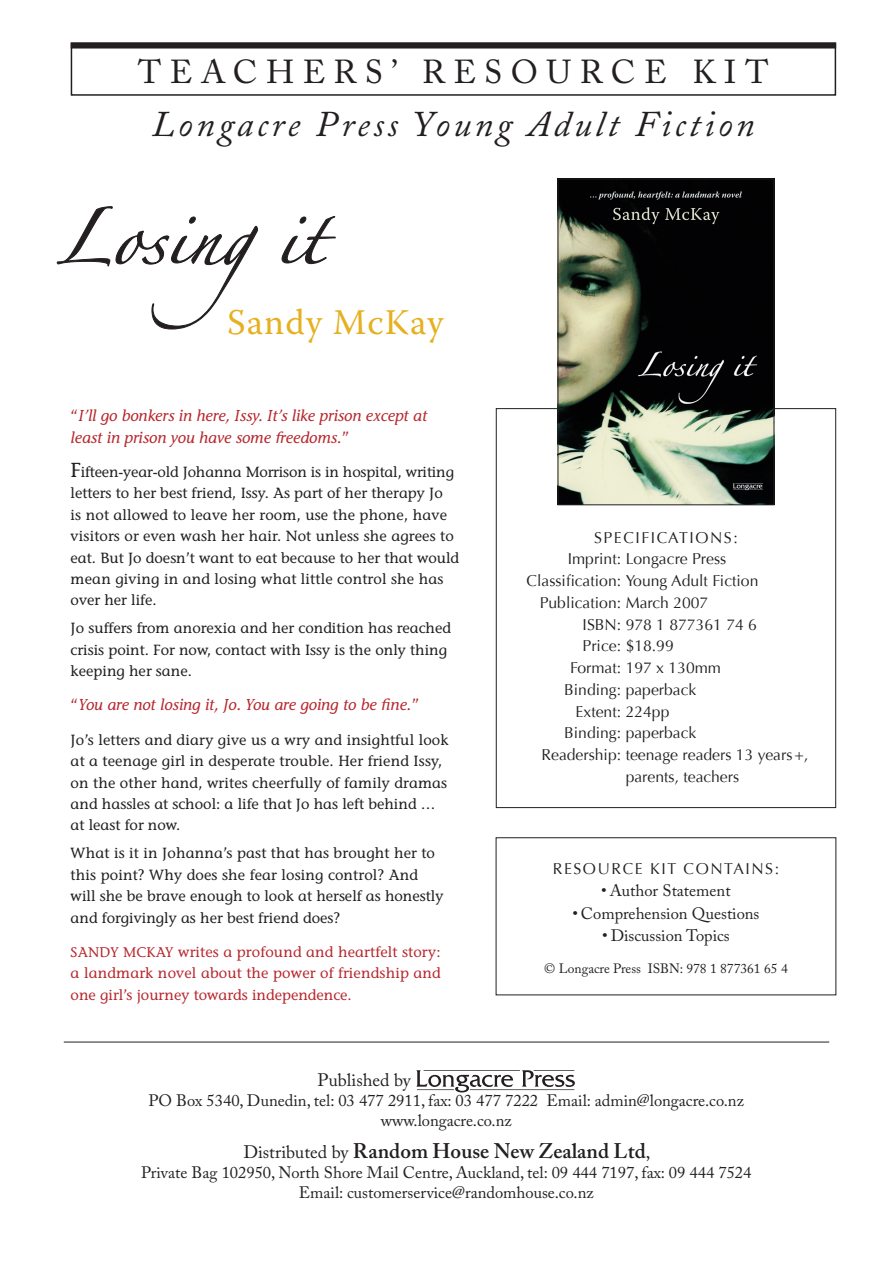
<style>
.page{position:relative;width:893px;height:1263px;background:#fff}
.page>*{position:absolute;margin:0;border:0;box-sizing:border-box;transform-origin:0 0}
.t1{font:italic 36px "Adobe Caslon";letter-spacing:.1em;color:#231f20}
.t2{font:36px "Warnock Pro";letter-spacing:.03em;color:#e6b120}
.t3{font:33px "Adobe Caslon";letter-spacing:.26em;color:#231f20}
.t4{font:600 21px "Adobe Caslon Pro";color:#231f20}
.t5{font:18px "Adobe Caslon Pro";color:#231f20}
.t6{font:16.5px/19.8px "Adobe Caslon Pro";color:#231f20;text-align:center}
.t7{font:15.75px/21.8px "Optima";color:#231f20}
.t8{font:italic 15.75px/21.5px "Stone Informal";color:#b7282e}
.t9{font:15.75px "Optima";letter-spacing:.1em;color:#231f20}
.t10{font:14.7px/21.5px "Stone Informal";color:#231f20}
.t11{font:14.7px/21.5px "Stone Informal";color:#b7282e;text-align:justify}
.t12{font:13.5px "Adobe Caslon Pro";color:#231f20}
.s1{font-style:normal}
.s2{font-size:20.25px}
.s3{font-size:13.95px}
.s4{font-weight:400;font-size:18px}
</style>
<div class="page">
<svg style="left:416px;top:1070px;width:159px;height:22px"></svg>
<div style="left:496px;top:837px;width:340px;height:158px;border:1px solid #231f20"></div>
<hr style="left:64px;top:1042px;width:765px;height:1px;background:#231f20">
<div style="left:71px;top:43px;width:765px;height:53px;border:2px solid #231f20"></div>
<div style="left:71px;top:43px;width:765px;height:6px;background:#231f20"></div>
<img style="left:560px;top:181px;width:212px;height:322px">
<div style="left:558px;top:179px;width:216px;height:326px;border:1px solid #231f20"></div>
<svg style="left:56px;top:206px;width:280px;height:124px"></svg>
<h2 class="t3" style="left:138px;top:53px;width:632px">TEACHERS’ RESOURCE KIT</h2>
<h1 class="t1" style="left:152px;top:104px;width:604px">Longacre Press Young Adult Fiction</h1>
<h1 class="t2" style="left:227px;top:300px;width:218px">Sandy McKay</h1>
<p class="t8" style="left:71px;top:405px;width:358px"><span class="s1">“</span>I’ll go bonkers in here, Issy. It’s like prison except at least in prison you have some freedoms.<span class="s1">”</span></p>
<p class="t10" style="left:71px;top:461px;width:390px"><span class="s2">F</span>ifteen-year-old Johanna Morrison is in hospital, writing letters to her best friend, Issy. As part of her therapy Jo<br>is not allowed to leave her room, use the phone, have visitors or even wash her hair. Not unless she agrees to eat. But Jo doesn’t want to eat because to her that would mean giving in and losing what little control she has over her life.</p>
<p class="t10" style="left:71px;top:617px;width:382px">Jo suffers from anorexia and her condition has reached crisis point. For now, contact with Issy is the only thing keeping her sane.</p>
<p class="t8" style="left:71px;top:694px;width:350px"><span class="s1">“</span>You are not losing it, Jo. You are going to be fine.<span class="s1">”</span></p>
<p class="t10" style="left:71px;top:729px;width:380px">Jo’s letters and diary give us a wry and insightful look at a teenage girl in desperate trouble. Her friend Issy, on the other hand, writes cheerfully of family dramas and hassles at school: a life that Jo has left behind … at least for now.</p>
<p class="t10" style="left:71px;top:842px;width:374px">What is it in Johanna’s past that has brought her to this point? Why does she fear losing control? And will she be brave enough to look at herself as honestly and forgivingly as her best friend does?</p>
<p class="t11" style="left:71px;top:941px;width:372px"><span class="s3">Sandy McKay</span> writes a profound and heartfelt story: a landmark novel about the power of friendship and one girl’s journey towards independence.</p>
<p class="t9" style="left:594px;top:528px;width:145px">Specifications:</p>
<p class="t7" style="left:509px;top:548px;width:251px;text-indent:63px">mprint: Longacre Press<br>Classification: Young Adult Fiction<br>P</p>
<p class="t7" style="left:509px;top:548px;width:33px">I</p>
<p class="t7" style="left:548px;top:592px;width:161px">ublication: March 2007</p>
<p class="t7" style="left:509px;top:614px;width:30px">IS</p>
<p class="t7" style="left:595px;top:614px;width:164px">BN : 978 1 877361 74 6</p>
<p class="t7" style="left:509px;top:635px;width:43px">P</p>
<p class="t7" style="left:591px;top:635px;width:84px">rice: $18.99</p>
<p class="t7" style="left:509px;top:657px;width:36px">F</p>
<p class="t7" style="left:564px;top:657px;width:158px;text-indent:13px">ormat: 197 x 130mm<br>Binding: paperback</p>
<p class="t7" style="left:509px;top:701px;width:39px">E</p>
<p class="t7" style="left:583px;top:701px;width:87px">xtent: 224pp</p>
<p class="t7" style="left:564px;top:722px;width:134px">Binding: paperback</p>
<p class="t7" style="left:541px;top:744px;width:268px">Readership: teenage readers 13 years+,</p>
<p class="t7" style="left:626px;top:766px;width:115px">parents, teachers</p>
<p class="t9" style="left:553px;top:859px;width:228px">Resource Kit Contains:</p>
<p class="t6" style="left:601px;top:881px;width:131px">• Author Statement</p>
<p class="t6" style="left:572px;top:903px;width:189px">• Comprehension Questions</p>
<p class="t6" style="left:602px;top:926px;width:129px">• Discussion Topics</p>
<p class="t12" style="left:544px;top:960px;width:245px">© Longacre Press ISBN: 978 1 877361 65 4</p>
<p class="t5" style="left:318px;top:1069px;width:95px">Published by</p>
<p class="t6" style="left:149px;top:1090px;width:597px">PO Box 5340, Dunedin, tel: 03 477 2911, fax: 03 477 7222 Email: admin@longacre.co.nz www.longacre.co.nz</p>
<h3 class="t4" style="left:243px;top:1139px;width:408px"><span class="s4">Distributed by</span> Random House New Zealand Ltd<span class="s4">,</span></h3>
<p class="t6" style="left:141px;top:1162px;width:612px">Private Bag 102950, North Shore Mail Centre, Auckland, tel: 09 444 7197, fax: 09 444 7524<br>Email: customerservice@randomhouse.co.nz</p>
</div>
